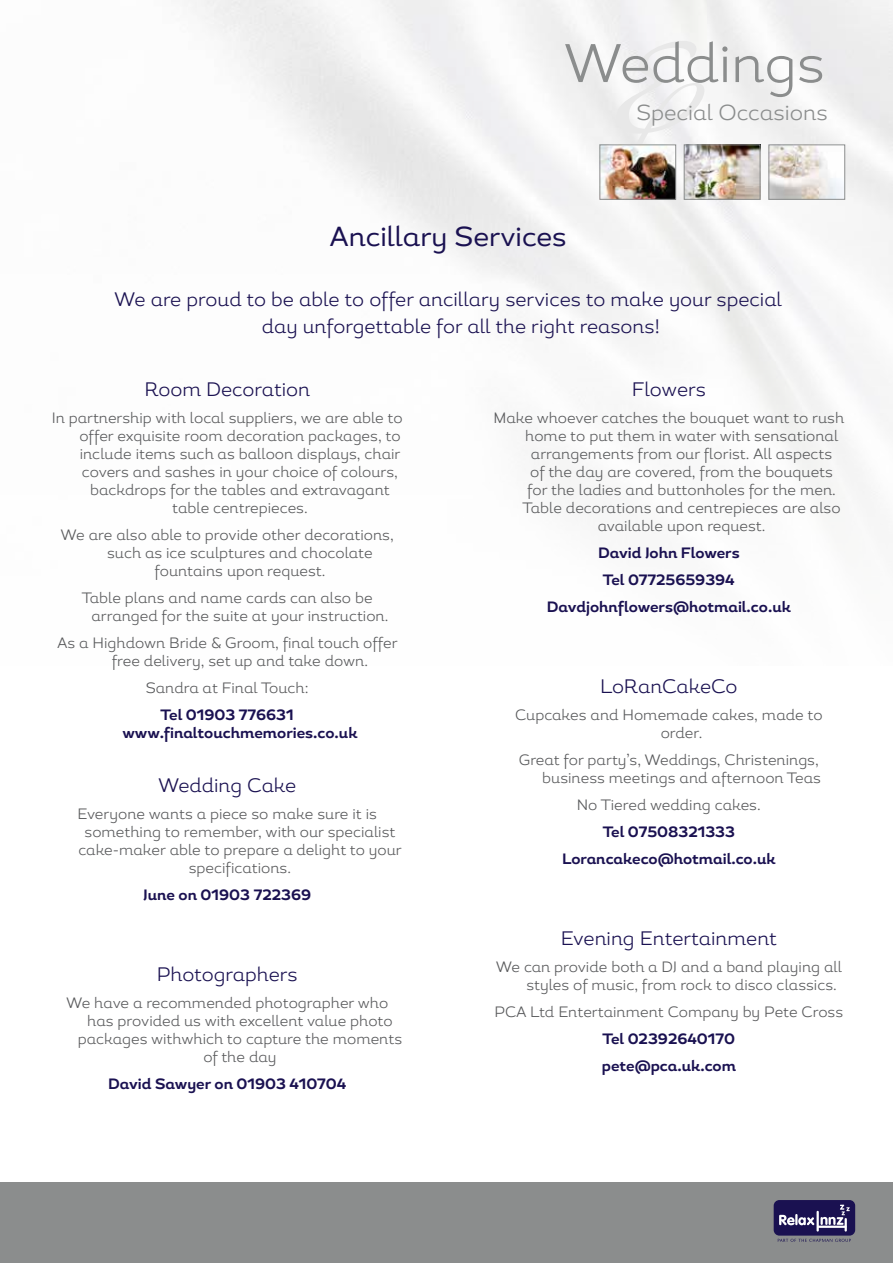
<style>
.page{position:relative;width:893px;height:1263px;background:#fff}
.page>*{position:absolute;margin:0;border:0;box-sizing:border-box;transform-origin:0 0}
.t1{font:193.65px "Suave Script Alt";color:#e8e8e8}
.t2{font:300 54.15px "Magallanes";color:#8b8d8d}
.t3{font:27.6px "Magallanes";color:#1a1151}
.t4{font:300 21.75px "Magallanes";color:#8b8d8d}
.t5{font:300 19.5px/27px "Magallanes";color:#1a1151}
.t6{font:300 15px/18px "Magallanes";color:#58595b}
.t7{font:700 15px/27px "Magallanes";color:#1a1151}
</style>
<div class="page">
<img style="left:188px;top:0;width:705px;height:508px">
<div style="left:0;top:1182px;width:893px;height:81px;background:#8b8d8d"></div>
<div style="left:774px;top:1200px;width:81px;height:35px;background:#1a1151;border-radius:6px"></div>
<hr style="left:817px;top:1225px;width:29px;height:3px;background:#fff">
<hr style="left:816px;top:1211px;width:3px;height:20px;background:#fff">
<svg style="left:779px;top:1214px;width:35px;height:11px"></svg>
<svg style="left:820px;top:1205px;width:30px;height:26px"></svg>
<svg style="left:778px;top:1239px;width:73px;height:3px"></svg>
<img style="left:771px;top:147px;width:72px;height:51px">
<div style="left:769px;top:145px;width:76px;height:55px;border:1px solid #8b8d8d"></div>
<img style="left:686px;top:147px;width:72px;height:51px">
<div style="left:684px;top:145px;width:76px;height:55px;border:1px solid #8b8d8d"></div>
<img style="left:602px;top:147px;width:72px;height:51px">
<div style="left:600px;top:145px;width:76px;height:55px;border:1px solid #8b8d8d"></div>
<h1 class="t1" style="left:612px;top:-54px;width:96px">&amp;</h1>
<h2 class="t2" style="left:563px;top:30px;width:263px">Weddings</h2>
<h3 class="t4" style="left:636px;top:99px;width:193px">Special Occasions</h3>
<h3 class="t3" style="left:329px;top:219px;width:239px">Ancillary Services</h3>
<h3 class="t5" style="left:262px;top:286px;width:522px;text-indent:-148px">We are proud to be able to offer ancillary services to make your special day unforgettable for all the right reasons!</h3>
<h3 class="t5" style="left:144px;top:376px;width:167px">Room Decoration</h3>
<p class="t6" style="left:52px;top:409px;width:352px">In partnership with local suppliers, we are able to</p>
<p class="t6" style="left:79px;top:427px;width:323px">offer exquisite room decoration packages, to</p>
<p class="t6" style="left:80px;top:445px;width:322px">include items such as balloon displays, chair</p>
<p class="t6" style="left:82px;top:463px;width:318px">covers and sashes in your choice of colours,</p>
<p class="t6" style="left:90px;top:481px;width:301px">backdrops for the tables and extravagant</p>
<p class="t6" style="left:172px;top:499px;width:137px">table centrepieces.</p>
<p class="t6" style="left:61px;top:526px;width:335px">We are also able to provide other decorations,</p>
<p class="t6" style="left:107px;top:544px;width:267px">such as ice sculptures and chocolate</p>
<p class="t6" style="left:154px;top:562px;width:172px">fountains upon request.</p>
<p class="t6" style="left:91px;top:589px;width:299px;text-indent:-10px">Table plans and name cards can also be arranged for the suite at your instruction.</p>
<p class="t6" style="left:112px;top:634px;width:287px;text-indent:-55px">As a Highdown Bride &amp; Groom, final touch offer free delivery, set up and take down.</p>
<p class="t6" style="left:146px;top:679px;width:164px">Sandra at Final Touch:</p>
<p class="t7" style="left:122px;top:706px;width:237px;line-height:18px;text-indent:38px">Tel 01903 776631 www.finaltouchmemories.co.uk</p>
<h3 class="t5" style="left:158px;top:772px;width:140px">Wedding Cake</h3>
<p class="t6" style="left:77px;top:805px;width:301px">Everyone wants a piece so make sure it is</p>
<p class="t6" style="left:85px;top:823px;width:312px">something to remember, with our specialist</p>
<p class="t6" style="left:78px;top:841px;width:325px">cake-maker able to prepare a delight to your</p>
<p class="t6" style="left:189px;top:859px;width:104px">specifications.</p>
<p class="t7" style="left:143px;top:882px;width:169px">June on 01903 722369</p>
<h3 class="t5" style="left:157px;top:961px;width:142px">Photographers</h3>
<p class="t6" style="left:66px;top:994px;width:324px">We have a recommended photographer who</p>
<p class="t6" style="left:87px;top:1012px;width:307px">has provided us with excellent value photo</p>
<p class="t6" style="left:78px;top:1030px;width:326px">packages withwhich to capture the moments</p>
<p class="t6" style="left:203px;top:1048px;width:75px">of the day</p>
<p class="t7" style="left:108px;top:1071px;width:240px">David Sawyer on 01903 410704</p>
<h3 class="t5" style="left:632px;top:376px;width:76px">Flowers</h3>
<p class="t6" style="left:494px;top:409px;width:352px">Make whoever catches the bouquet want to rush</p>
<p class="t6" style="left:525px;top:427px;width:315px">home to put them in water with sensational</p>
<p class="t6" style="left:531px;top:445px;width:303px">arrangements from our florist. All aspects</p>
<p class="t6" style="left:530px;top:463px;width:304px">of the day are covered, from the bouquets</p>
<p class="t6" style="left:527px;top:481px;width:310px">for the ladies and buttonholes for the men.</p>
<p class="t6" style="left:523px;top:499px;width:319px">Table decorations and centrepieces are also</p>
<p class="t6" style="left:598px;top:517px;width:169px">available upon request.</p>
<p class="t7" style="left:547px;top:540px;width:246px;text-align:center">David John Flowers<br>Tel 07725659394<br>Davdjohnflowers@hotmail.co.uk</p>
<h3 class="t5" style="left:600px;top:673px;width:139px">LoRanCakeCo</h3>
<p class="t6" style="left:661px;top:706px;width:163px;text-indent:-146px">Cupcakes and Homemade cakes, made to order.</p>
<p class="t6" style="left:519px;top:751px;width:303px;text-align:right">Great for party’s, Weddings, Christenings, business meetings and afternoon Teas</p>
<p class="t6" style="left:577px;top:796px;width:185px">No Tiered wedding cakes.</p>
<p class="t7" style="left:562px;top:819px;width:215px;text-align:center">Tel 07508321333<br>Lorancakeco@hotmail.co.uk</p>
<h3 class="t5" style="left:561px;top:925px;width:218px">Evening Entertainment</h3>
<p class="t6" style="left:526px;top:958px;width:317px;text-indent:-31px">We can provide both a DJ and a band playing all styles of music, from rock to disco classics.</p>
<p class="t6" style="left:495px;top:1003px;width:350px">PCA Ltd Entertainment Company by Pete Cross</p>
<p class="t7" style="left:602px;top:1026px;width:136px">Tel 02392640170 pete@pca.uk.com</p>
</div>
